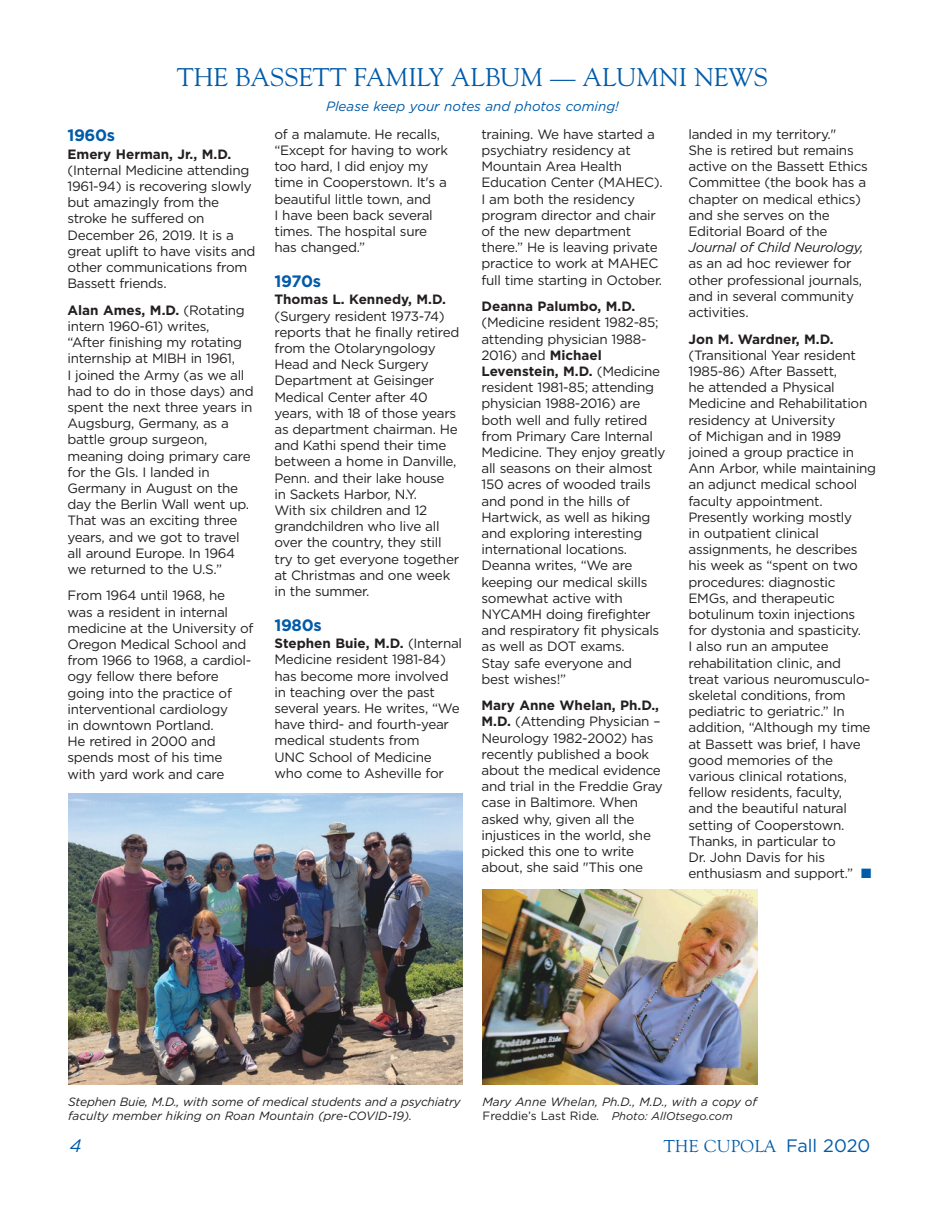
<style>
.page{position:relative;width:945px;height:1215px;background:#fff}
.page>*{position:absolute;margin:0;border:0;box-sizing:border-box;transform-origin:0 0}
.t1{font:25.5px "Goudy";color:#015ba9}
.t2{font:18px "Goudy Old Style T";color:#015ba9}
.t3{font:italic 18px "Gotham";color:#015ba9}
.t4{font:700 16.5px "Gotham";letter-spacing:-.02em;color:#015ba9}
.t5{font:13.5px/16.2px "Gotham";letter-spacing:-.02em;color:#231f20}
.t6{font:700 13.5px "Gotham";color:#231f20}
.t7{font:italic 13.5px "Gotham";color:#015ba9}
.t8{font:italic 13.5px "Gotham";letter-spacing:-.02em;color:#231f20}
.t9{font:italic 12px/14.4px "Gotham";letter-spacing:-.005em;color:#231f20}
.t10{font:italic 11.25px "Gotham";color:#231f20}
.s1{font-weight:700}
.s2{color:#015ba9}
.s3{font-style:normal;font-size:12px}
.s4{font-size:12px}
.s5{font-family:"Gotham"}
</style>
<div class="page">
<img style="left:68px;top:793px;width:394px;height:292px">
<img style="left:483px;top:890px;width:275px;height:195px">
<h1 class="t1" style="left:177px;top:62px;width:593px">THE BASSETT FAMILY ALBUM — ALUMNI NEWS</h1>
<p class="t7" style="left:326px;top:102px;width:294px">Please keep your notes and photos coming!</p>
<p class="t4" style="left:67px;top:130px;width:49px">1960s</p>
<p class="t6" style="left:67px;top:149px;width:165px">Emery Herman, Jr., M.D.</p>
<p class="t5" style="left:67px;top:163px;width:190px">(Internal Medicine attending<br>1961-94) is recovering slowly but amazingly from the stroke he suffered on<br>December 26, 2019. It is a great uplift to have visits and other communications from<br>Bassett friends.</p>
<p class="t5" style="left:68px;top:303px;width:188px"><span class="s1">Alan Ames, M.D.</span> (Rotating intern 1960-61) writes,<br>“After finishing my rotating internship at MIBH in 1961,<br>I joined the Army (as we all had to do in those days) and spent the next three years in<br>Augsburg, Germany, as a battle group surgeon, meaning doing primary care for the GIs. I landed in<br>Germany in August on the day the Berlin Wall went up.<br>That was an exciting three years, and we got to travel all around Europe. In 1964 we returned to the U.S.”</p>
<p class="t5" style="left:68px;top:589px;width:188px">From 1964 until 1968, he was a resident in internal medicine at the University of<br>Oregon Medical School and from 1966 to 1968, a cardiol&shy;ogy fellow there before going into the practice of interventional cardiology<br>in downtown Portland.<br>He retired in 2000 and spends most of his time with yard work and care</p>
<p class="t5" style="left:275px;top:127px;width:175px">of a malamute. He recalls, “Except for having to work too hard, I did enjoy my time in Cooperstown. It's a beautiful little town, and<br>I have been back several times. The hospital sure has changed.”</p>
<p class="t4" style="left:274px;top:276px;width:48px">1970s</p>
<p class="t6" style="left:274px;top:295px;width:173px">Thomas L. Kennedy, M.D.</p>
<p class="t5" style="left:274px;top:309px;width:186px">(Surgery resident 1973-74) reports that he finally retired from the Otolaryngology<br>Head and Neck Surgery<br>Department at Geisinger<br>Medical Center after 40 years, with 18 of those years as department chairman. He and Kathi spend their time between a home in Danville,<br>Penn. and their lake house in Sackets Harbor, N.Y.<br>With six children and 12 grandchildren who live all over the country, they still try to get everyone together at Christmas and one week in the summer.</p>
<p class="t4" style="left:274px;top:619px;width:49px">1980s</p>
<p class="t5" style="left:274px;top:637px;width:189px"><span class="s1">Stephen Buie, M.D.</span> (Internal<br>Medicine resident 1981-84) has become more involved in teaching over the past several years. He writes, “We have third- and fourth-year medical students from<br>UNC School of Medicine who come to Asheville for</p>
<p class="t5" style="left:482px;top:127px;width:183px">training. We have started a psychiatry residency at<br>Mountain Area Health<br>Education Center (MAHEC).<br>I am both the residency program director and chair of the new department there.” He is leaving private practice to work at MAHEC full time starting in October.</p>
<p class="t6" style="left:482px;top:302px;width:155px">Deanna Palumbo, M.D.</p>
<p class="t5" style="left:482px;top:316px;width:185px">(Medicine resident 1982-85; attending physician 1988-<br>2016) and <span class="s1">Michael<br>Levenstein, M.D.</span> (Medicine resident 1981-85; attending physician 1988-2016) are both well and fully retired from Primary Care Internal<br>Medicine. They enjoy greatly all seasons on their almost<br>150 acres of wooded trails and pond in the hills of<br>Hartwick, as well as hiking and exploring interesting international locations.<br>Deanna writes, “We are keeping our medical skills somewhat active with<br>NYCAMH doing firefighter and respiratory fit physicals as well as DOT exams.<br>Stay safe everyone and<br>best wishes!”</p>
<p class="t5" style="left:482px;top:698px;width:183px"><span class="s1">Mary Anne Whelan, Ph.D.,<br>M.D.</span> (Attending Physician –<br>Neurology 1982-2002) has recently published a book about the medical evidence and trial in the Freddie Gray case in Baltimore. When asked why, given all the injustices in the world, she picked this one to write about, she said "This one</p>
<p class="t5" style="left:689px;top:127px;width:181px">landed in my territory."<br>She is retired but remains active on the Bassett Ethics<br>Committee (the book has a chapter on medical ethics) and she serves on the<br>Editorial Board of the</p>
<p class="t8" style="left:689px;top:243px;width:177px">Journal of Child Neurology,</p>
<p class="t5" style="left:689px;top:257px;width:175px">as an ad hoc reviewer for other professional journals, and in several community activities.</p>
<p class="t6" style="left:689px;top:334px;width:147px">Jon M. Wardner, M.D.</p>
<p class="t5" style="left:689px;top:348px;width:189px">(Transitional Year resident<br>1985-86) After Bassett,<br>he attended a Physical<br>Medicine and Rehabilitation residency at University<br>of Michigan and in 1989 joined a group practice in<br>Ann Arbor, while maintaining an adjunct medical school faculty appointment.<br>Presently working mostly<br>in outpatient clinical assignments, he describes his week as “spent on two procedures: diagnostic<br>EMGs, and therapeutic botulinum toxin injections for dystonia and spasticity.<br>I also run an amputee rehabilitation clinic, and<br>treat various neuromusculo&shy;skeletal conditions, from pediatric to geriatric.” In addition, “Although my time at Bassett was brief, I have good memories of the various clinical rotations, fellow residents, faculty,<br>and the beautiful natural setting of Cooperstown.<br>Thanks, in particular to<br>Dr. John Davis for his enthusiasm and support.” <span class="s2">■</span></p>
<p class="t9" style="left:68px;top:1096px;width:394px">Stephen Buie, M.D., with some of medical students and a psychiatry faculty member hiking on Roan Mountain (pre-COVID-19).</p>
<p class="t9" style="left:483px;top:1095px;width:276px">Mary Anne Whelan, Ph.D., M.D., with a copy of</p>
<p class="t10" style="left:482px;top:1112px;width:252px"><span class="s3">Freddie’s Last Ride</span><span class="s4">.</span> Photo: AllOtsego.com</p>
<h2 class="t3" style="left:70px;top:1139px;width:13px">4</h2>
<h2 class="t2" style="left:664px;top:1135px;width:208px">THE CUPOLA <span class="s5">Fall 2020</span></h2>
</div>
